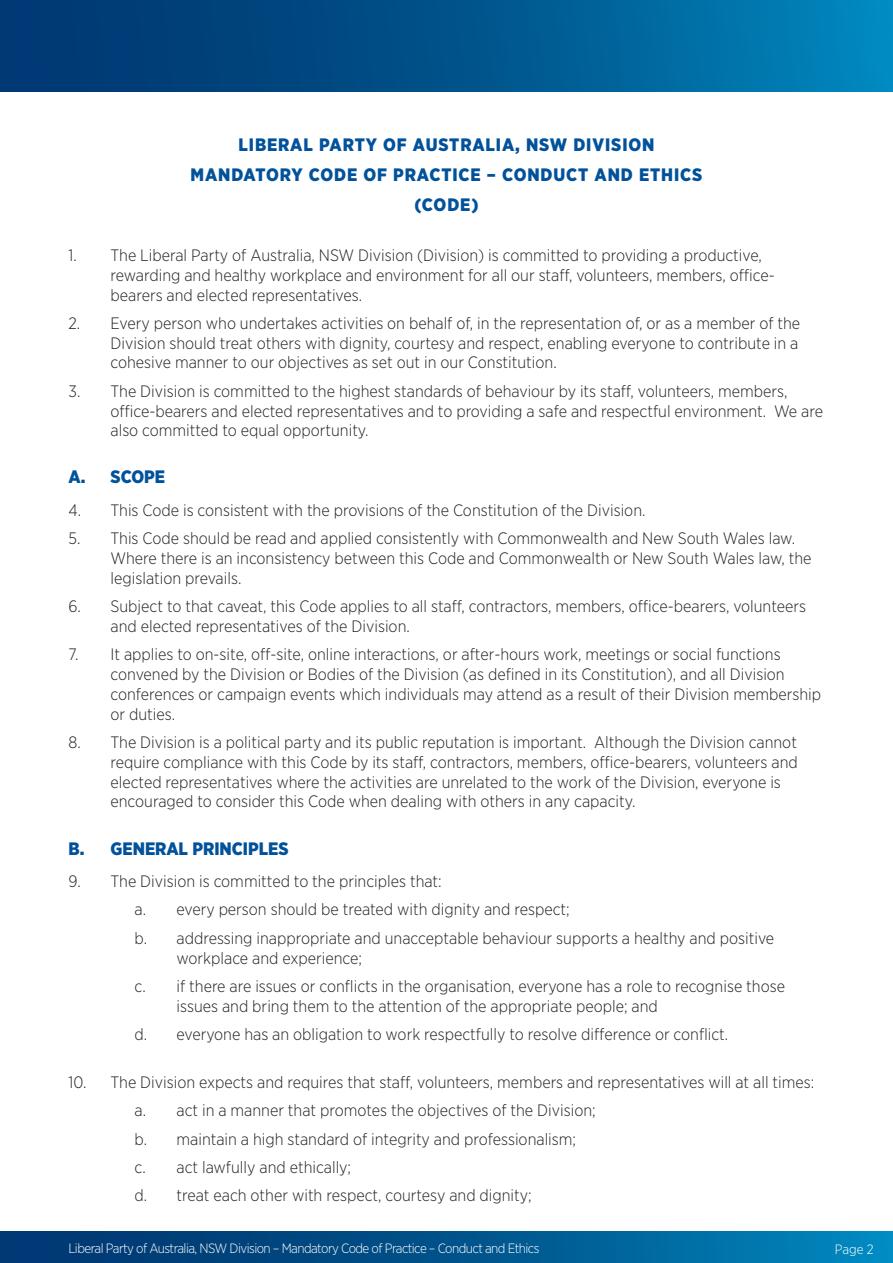
<style>
.page{position:relative;width:893px;height:1263px;background:#fff}
.page>*{position:absolute;margin:0;border:0;box-sizing:border-box;transform-origin:0 0}
.t1{font:900 18px/30.2px "Gotham Narrow";letter-spacing:.05em;color:#01529b;text-align:center}
.t2{font:900 18px "Gotham Narrow";color:#01529b}
.t3{font:300 16.5px/19.8px "Gotham Narrow";color:#231f20}
.t4{font:300 13.5px "Gotham Narrow";letter-spacing:-.04em;color:#fff}
</style>
<div class="page">
<div style="left:0;top:0;width:893px;height:91px;background:linear-gradient(to right,#002e68,#0082b7)"></div>
<div style="left:0;top:1232px;width:893px;height:31px;background:linear-gradient(to right,#002e68,#0082b8)"></div>
<p class="t1" style="left:191px;top:129px;width:513px">LIBERAL PARTY OF AUSTRALIA, NSW DIVISION<br>MANDATORY CODE OF PRACTICE – CONDUCT AND ETHICS (CODE)</p>
<p class="t3" style="left:111px;top:245px;width:666px;text-indent:-42px">1. The Liberal Party of Australia, NSW Division (Division) is committed to providing a productive, rewarding and healthy workplace and environment for all our staff, volunteers, members, office&shy;bearers and elected representatives.</p>
<p class="t3" style="left:111px;top:313px;width:691px;text-align:justify;text-indent:-42px">2. Every person who undertakes activities on behalf of, in the representation of, or as a member of the Division should treat others with dignity, courtesy and respect, enabling everyone to contribute in a cohesive manner to our objectives as set out in our Constitution.</p>
<p class="t3" style="left:111px;top:381px;width:714px;text-indent:-42px">3. The Division is committed to the highest standards of behaviour by its staff, volunteers, members, office-bearers and elected representatives and to providing a safe and respectful environment. We are also committed to equal opportunity.</p>
<p class="t1" style="left:69px;top:462px;width:98px">A. SCOPE</p>
<p class="t3" style="left:69px;top:500px;width:578px">4. This Code is consistent with the provisions of the Constitution of the Division.</p>
<p class="t3" style="left:111px;top:528px;width:702px;text-indent:-42px">5. This Code should be read and applied consistently with Commonwealth and New South Wales law.<br>Where there is an inconsistency between this Code and Commonwealth or New South Wales law, the legislation prevails.</p>
<p class="t3" style="left:111px;top:596px;width:697px;text-indent:-42px">6. Subject to that caveat, this Code applies to all staff, contractors, members, office-bearers, volunteers and elected representatives of the Division.</p>
<p class="t3" style="left:111px;top:644px;width:712px;text-indent:-42px">7. It applies to on-site, off-site, online interactions, or after-hours work, meetings or social functions convened by the Division or Bodies of the Division (as defined in its Constitution), and all Division conferences or campaign events which individuals may attend as a result of their Division membership or duties.</p>
<p class="t3" style="left:111px;top:732px;width:689px;text-indent:-42px">8. The Division is a political party and its public reputation is important. Although the Division cannot require compliance with this Code by its staff, contractors, members, office-bearers, volunteers and elected representatives where the activities are unrelated to the work of the Division, everyone is encouraged to consider this Code when dealing with others in any capacity.</p>
<p class="t2" style="left:69px;top:836px;width:222px">B. GENERAL PRINCIPLES</p>
<p class="t3" style="left:135px;top:867px;width:641px;line-height:28.3px;text-indent:-66px">9. The Division is committed to the principles that:<br>a. every person should be treated with dignity and respect;<br>b. addressing inappropriate and unacceptable behaviour supports a healthy and positive</p>
<p class="t3" style="left:135px;top:943px;width:652px;line-height:28.3px;text-indent:42px">workplace and experience;<br>c. if there are issues or conflicts in the organisation, everyone has a role to recognise those</p>
<p class="t3" style="left:135px;top:991px;width:595px;line-height:28.3px;text-indent:42px">issues and bring them to the attention of the appropriate people; and<br>d. everyone has an obligation to work respectfully to resolve difference or conflict.</p>
<p class="t3" style="left:135px;top:1068px;width:681px;line-height:28.3px;text-indent:-66px">10. The Division expects and requires that staff, volunteers, members and representatives will at all times: a. act in a manner that promotes the objectives of the Division;<br>b. maintain a high standard of integrity and professionalism;<br>c. act lawfully and ethically;<br>d. treat each other with respect, courtesy and dignity;</p>
<p class="t4" style="left:69px;top:1240px;width:472px">Liberal Party of Australia, NSW Division – Mandatory Code of Practice – Conduct and Ethics</p>
<p class="t4" style="left:835px;top:1241px;width:40px">Page 2</p>
</div>
